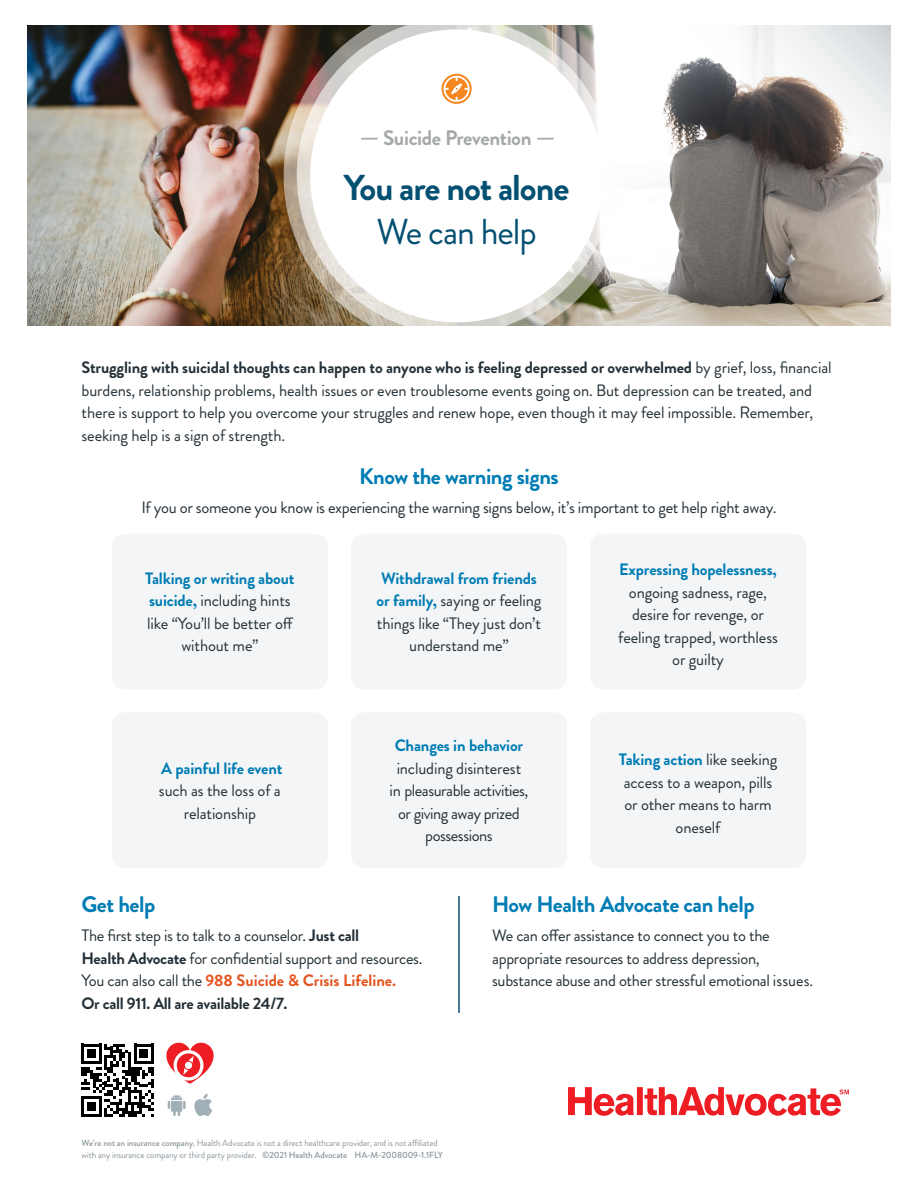
<style>
.page{position:relative;width:918px;height:1188px;background:#fff}
.page>*{position:absolute;margin:0;border:0;box-sizing:border-box;transform-origin:0 0}
.t1{font:700 36px/43.5px "Brandon Grotesque";letter-spacing:-.03em;color:#045072;text-align:center}
.Body_Copy{font:700 22.5px "Brandon Grotesque";letter-spacing:-.02em;color:#007db4}
.t2{font:700 21px "Brandon Grotesque";letter-spacing:-.02em;color:#a6a9ab}
.Body_Copy-2{font:16.5px/22.5px "Brandon Grotesque";letter-spacing:-.01em;color:#243138;text-align:center}
.Body_Copy-3{font:16.5px/22.5px "Brandon Grotesque";letter-spacing:-.03em;color:#243138;text-align:center}
.t3{font:9px/12px "Brandon Grotesque";letter-spacing:-.01em;color:#89959c}
.s1{font-weight:400}
.s2{font-weight:700}
.s3{font-weight:700;color:#007db4}
.s4{font-weight:700;color:#e4541f}
.s5{font-weight:500}
</style>
<div class="page">
<img style="left:27px;top:26px;width:343px;height:300px">
<svg style="left:544px;top:26px;width:347px;height:300px"></svg>
<svg style="left:284px;top:3px;width:346px;height:346px"></svg>
<svg style="left:297px;top:18px;width:316px;height:316px"></svg>
<div style="left:310px;top:29px;width:293px;height:293px;background:#fff;border-radius:50%"></div>
<svg style="left:442px;top:74px;width:30px;height:30px"></svg>
<svg style="left:568px;top:1087px;width:281px;height:29px"></svg>
<svg style="left:537px;top:138px;width:17px;height:2px"></svg>
<svg style="left:361px;top:138px;width:17px;height:2px"></svg>
<div style="left:112px;top:534px;width:216px;height:155px;background:#f4f5f6;border-radius:13px"></div>
<div style="left:112px;top:712px;width:216px;height:156px;background:#f4f5f6;border-radius:13px"></div>
<div style="left:351px;top:534px;width:216px;height:155px;background:#f4f5f6;border-radius:13px"></div>
<div style="left:351px;top:712px;width:216px;height:156px;background:#f4f5f6;border-radius:13px"></div>
<div style="left:590px;top:534px;width:216px;height:155px;background:#f4f5f6;border-radius:13px"></div>
<div style="left:590px;top:712px;width:216px;height:156px;background:#f4f5f6;border-radius:13px"></div>
<hr style="left:458px;top:896px;width:2px;height:117px;background:#045072">
<svg style="left:81px;top:1044px;width:73px;height:73px"></svg>
<svg style="left:194px;top:1094px;width:18px;height:22px"></svg>
<svg style="left:168px;top:1094px;width:18px;height:22px"></svg>
<svg style="left:166px;top:1043px;width:48px;height:41px"></svg>
<p class="t2" style="left:383px;top:123px;width:150px">Suicide Prevention</p>
<p class="t1" style="left:344px;top:167px;width:227px">You are not alone<br><span class="s1">We can help</span></p>
<p class="Body_Copy-2" style="left:82px;top:357px;width:752px;text-align:left"><span class="s2">Struggling with suicidal thoughts can happen to anyone who is feeling depressed or overwhelmed</span> by grief, loss, financial burdens, relationship problems, health issues or even troublesome events going on. But depression can be treated, and there is support to help you overcome your struggles and renew hope, even though it may feel impossible. Remember, seeking help is a sign of strength.</p>
<p class="Body_Copy" style="left:359px;top:460px;width:201px">Know the warning signs</p>
<p class="Body_Copy-2" style="left:141px;top:496px;width:637px">If you or someone you know is experiencing the warning signs below, it’s important to get help right away.</p>
<p class="Body_Copy-2" style="left:145px;top:567px;width:151px"><span class="s3">Talking or writing about suicide,</span> including hints like “You’ll be better off without me”</p>
<p class="Body_Copy-2" style="left:159px;top:757px;width:125px"><span class="s3">A painful life event </span>such as the loss of a relationship</p>
<p class="Body_Copy-2" style="left:377px;top:567px;width:166px"><span class="s3">Withdrawal from friends or family,</span> saying or feeling things like “They just don’t understand me”</p>
<p class="Body_Copy-3" style="left:390px;top:734px;width:140px"><span class="s3">Changes in behavior </span>including disinterest in pleasurable activities, or giving away prized possessions</p>
<p class="Body_Copy-2" style="left:618px;top:559px;width:161px"><span class="s3">Expressing hopelessness, </span>ongoing sadness, rage, desire for revenge, or feeling trapped, worthless or guilty</p>
<p class="Body_Copy-2" style="left:619px;top:749px;width:160px"><span class="s3">Taking action</span> like seeking access to a weapon, pills or other means to harm oneself</p>
<p class="Body_Copy" style="left:82px;top:888px;width:75px">Get help</p>
<p class="Body_Copy-2" style="left:82px;top:924px;width:342px;text-align:left">The first step is to talk to a counselor. <span class="s2">Just call<br>Health Advocate</span> for confidential support and resources.<br>You can also call the <span class="s4">988 Suicide &amp; Crisis Lifeline.<br></span><span class="s2">Or call 911. All are available 24/7.</span></p>
<p class="Body_Copy" style="left:492px;top:888px;width:264px">How Health Advocate can help</p>
<p class="Body_Copy-2" style="left:492px;top:924px;width:323px;text-align:left">We can offer assistance to connect you to the appropriate resources to address depression, substance abuse and other stressful emotional issues.</p>
<p class="t3" style="left:82px;top:1137px;width:363px"><span class="s5">We’re not an insurance company.</span> Health Advocate is not a direct healthcare provider, and is not affiliated with any insurance company or third party provider. <span class="s5">©2021 Health Advocate HA-M-2008009-1.1FLY</span></p>
</div>
